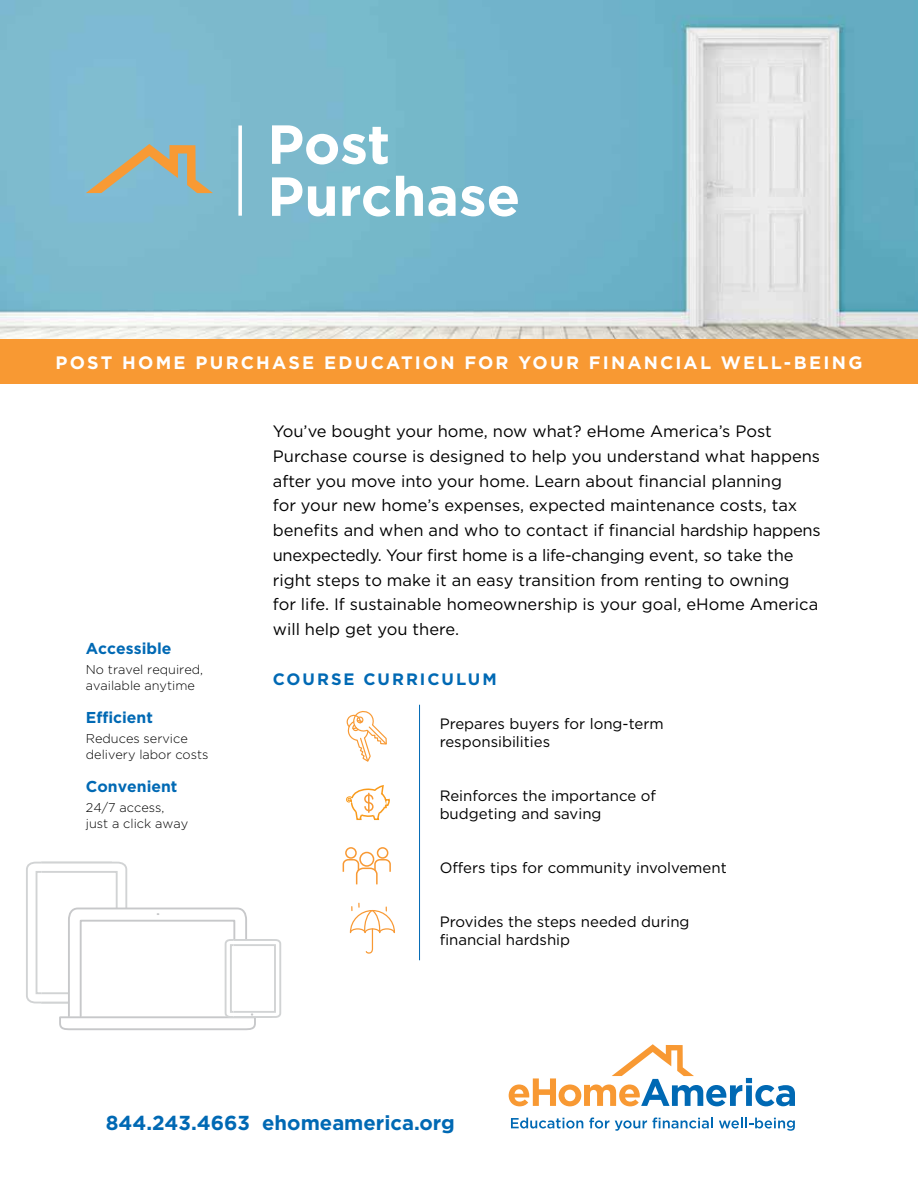
<style>
.page{position:relative;width:918px;height:1188px;background:#fff}
.page>*{position:absolute;margin:0;border:0;box-sizing:border-box;transform-origin:0 0}
.t1{font:700 55.05px/52.1px "Gotham";color:#fff}
.t2{font:700 20.25px "Gotham";color:#0069b4}
.t3{font:700 18px "Gotham";letter-spacing:.125em;color:#fff}
.t4{font:16.5px/24.8px "Gotham";color:#000}
.t5{font:700 16.5px "Gotham";letter-spacing:.12em;color:#0069b4}
.t6{font:700 15.75px "Gotham";color:#0069b4}
.t7{font:15px/18px "Gotham";color:#000}
.t8{font:300 12.75px/16.5px "Gotham";color:#000}
</style>
<div class="page">
<img style="left:0;top:0;width:918px;height:340px">
<div style="left:0;top:340px;width:918px;height:44px;background:#f89933"></div>
<svg style="left:86px;top:144px;width:127px;height:49px;background:#a0b2a5"></svg>
<svg style="left:238px;top:125px;width:4px;height:91px"></svg>
<svg style="left:346px;top:785px;width:44px;height:36px"></svg>
<svg style="left:347px;top:711px;width:40px;height:51px"></svg>
<hr style="left:419px;top:705px;width:1px;height:255px;background:#0069b4">
<svg style="left:349px;top:903px;width:46px;height:51px"></svg>
<div style="left:377px;top:847px;width:11px;height:12px;border:2px solid #f89934;border-radius:50%"></div>
<div style="left:345px;top:847px;width:12px;height:12px;border:2px solid #f89934;border-radius:50%"></div>
<div style="left:359px;top:852px;width:15px;height:15px;border:2px solid #f89934;border-radius:50%"></div>
<svg style="left:342px;top:858px;width:49px;height:27px"></svg>
<svg style="left:509px;top:1044px;width:286px;height:62px"></svg>
<svg style="left:511px;top:1118px;width:72px;height:11px"></svg>
<svg style="left:589px;top:1118px;width:20px;height:11px"></svg>
<svg style="left:615px;top:1118px;width:98px;height:13px"></svg>
<svg style="left:719px;top:1118px;width:76px;height:13px"></svg>
<svg style="left:26px;top:861px;width:256px;height:170px"></svg>
<h1 class="t1" style="left:267px;top:117px;width:254px">Post<br>Purchase</h1>
<p class="t3" style="left:55px;top:352px;width:809px">POST HOME PURCHASE EDUCATION FOR YOUR FINANCIAL WELL-BEING</p>
<p class="t6" style="left:86px;top:639px;width:87px">Accessible</p>
<p class="t8" style="left:86px;top:661px;width:119px">No travel required, available anytime</p>
<p class="t6" style="left:86px;top:708px;width:69px">Efficient</p>
<p class="t8" style="left:86px;top:730px;width:124px">Reduces service delivery labor costs</p>
<p class="t6" style="left:86px;top:778px;width:93px">Convenient</p>
<p class="t8" style="left:86px;top:799px;width:104px">24/7 access, just a click away</p>
<p class="t4" style="left:273px;top:419px;width:549px">You’ve bought your home, now what? eHome America’s Post Purchase course is designed to help you understand what happens after you move into your home. Learn about financial planning<br>for your new home’s expenses, expected maintenance costs, tax benefits and when and who to contact if financial hardship happens unexpectedly. Your first home is a life-changing event, so take the right steps to make it an easy transition from renting to owning<br>for life. If sustainable homeownership is your goal, eHome America will help get you there.</p>
<p class="t5" style="left:273px;top:669px;width:225px">COURSE CURRICULUM</p>
<p class="t7" style="left:440px;top:715px;width:226px">Prepares buyers for long-term responsibilities</p>
<p class="t7" style="left:440px;top:787px;width:218px">Reinforces the importance of budgeting and saving</p>
<p class="t7" style="left:440px;top:859px;width:289px">Offers tips for community involvement</p>
<p class="t7" style="left:440px;top:913px;width:251px">Provides the steps needed during financial hardship</p>
<p class="t2" style="left:106px;top:1111px;width:351px">844.243.4663 ehomeamerica.org</p>
</div>
